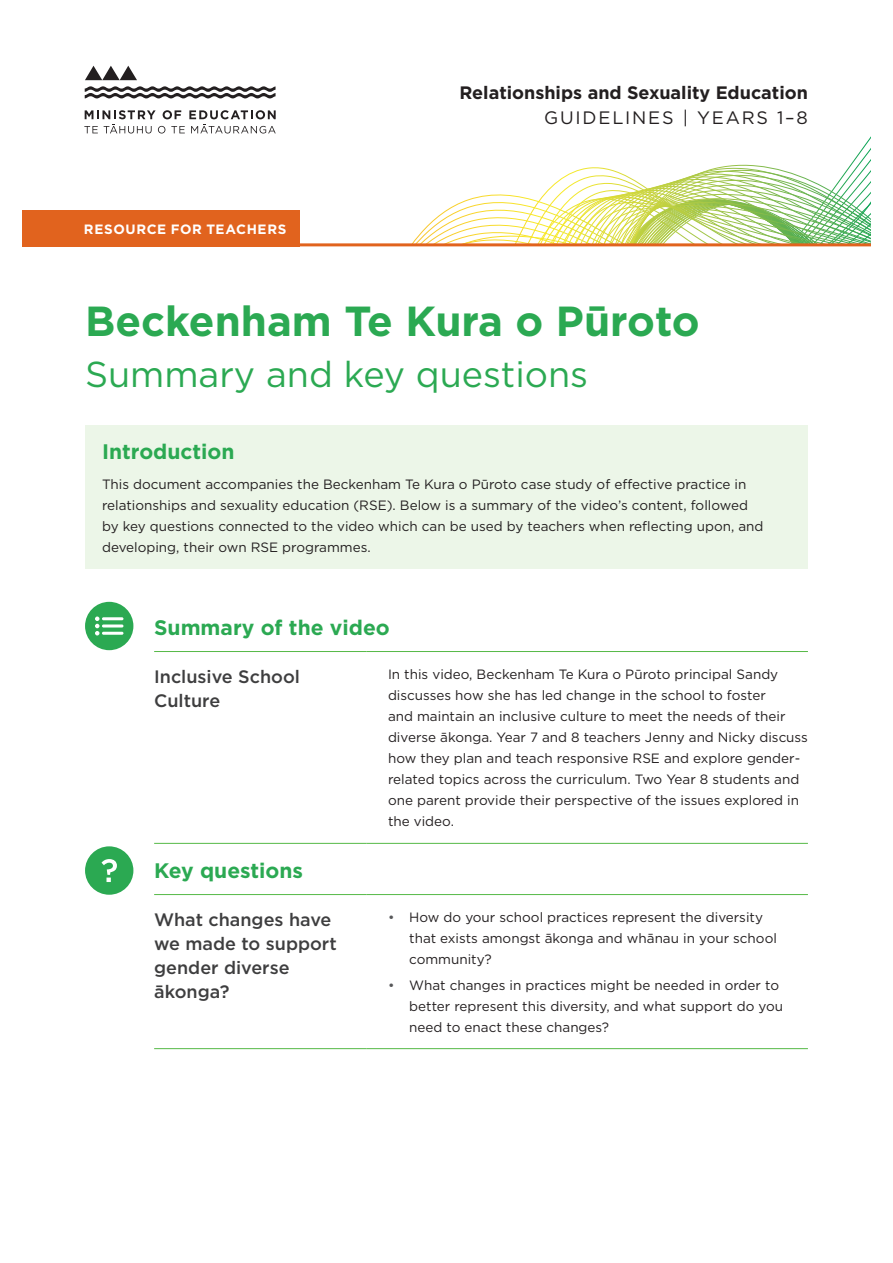
<style>
.page{position:relative;width:893px;height:1263px;background:#fff}
.page>*{position:absolute;margin:0;border:0;box-sizing:border-box;transform-origin:0 0}
.H1_green{font:700 42px "Gotham";color:#2ba952}
.H2_green{font:36px "Gotham";color:#2ba952}
.H3_green{font:700 21px "Gotham";color:#2ba952}
.t1{font:500 18px/24px "Gotham";color:#3e3e3f}
.t2{font:700 18px "Gotham";color:#231f20}
.t3{font:18px "Gotham";letter-spacing:.1em;color:#231f20}
.Body{font:13.5px/21px "Gotham";color:#231f20}
.t4{font:700 13.5px "Gotham";letter-spacing:.045em;color:#fff}
.s1{color:#57585a}
</style>
<div class="page">
<svg style="left:550px;top:165px;width:321px;height:23px"></svg>
<svg style="left:299px;top:188px;width:572px;height:55px"></svg>
<hr style="left:21px;top:243px;width:851px;height:3px;background:#e1631e">
<svg style="left:84px;top:110px;width:192px;height:24px"></svg>
<svg style="left:85px;top:66px;width:52px;height:14px"></svg>
<svg style="left:85px;top:86px;width:191px;height:12px"></svg>
<div style="left:21px;top:210px;width:278px;height:36px;background:#e1631e"></div>
<div style="left:85px;top:425px;width:723px;height:144px;background:#ecf6e8"></div>
<div style="left:85px;top:602px;width:48px;height:48px;background:#2ba952;border-radius:50%"></div>
<hr style="left:102px;top:617px;width:21px;height:3px;background:#fff;border-radius:2px">
<hr style="left:102px;top:624px;width:21px;height:3px;background:#fff;border-radius:2px">
<hr style="left:102px;top:632px;width:21px;height:3px;background:#fff;border-radius:2px">
<svg style="left:95px;top:616px;width:4px;height:19px"></svg>
<hr style="left:154px;top:651px;width:213px;height:1px;background:#56b947">
<hr style="left:367px;top:651px;width:441px;height:1px;background:#56b947">
<hr style="left:154px;top:843px;width:213px;height:1px;background:#56b947">
<hr style="left:367px;top:843px;width:441px;height:1px;background:#56b947">
<div style="left:85px;top:846px;width:48px;height:49px;background:#2ba952;border-radius:50%"></div>
<svg style="left:102px;top:859px;width:15px;height:23px"></svg>
<hr style="left:154px;top:894px;width:213px;height:1px;background:#56b947">
<hr style="left:367px;top:894px;width:441px;height:1px;background:#56b947">
<hr style="left:154px;top:1048px;width:213px;height:1px;background:#56b947">
<hr style="left:367px;top:1048px;width:441px;height:1px;background:#56b947">
<p class="t4" style="left:84px;top:220px;width:204px">RESOURCE FOR TEACHERS</p>
<h3 class="t2" style="left:459px;top:81px;width:350px">Relationships and Sexuality Education</h3>
<h3 class="t3" style="left:544px;top:106px;width:265px">GUIDELINES | YEARS 1–8</h3>
<h1 class="H1_green" style="left:85px;top:293px;width:616px">Beckenham Te Kura o Pūroto</h1>
<h2 class="H2_green" style="left:85px;top:351px;width:505px">Summary and key questions</h2>
<h3 class="H3_green" style="left:102px;top:438px;width:134px">Introduction</h3>
<p class="Body" style="left:102px;top:473px;width:663px">This document accompanies the Beckenham Te Kura o Pūroto case study of effective practice in relationships and sexuality education (RSE). Below is a summary of the video’s content, followed by key questions connected to the video which can be used by teachers when reflecting upon, and developing, their own RSE programmes.</p>
<h3 class="H3_green" style="left:154px;top:613px;width:237px">Summary of the video</h3>
<h4 class="t1" style="left:154px;top:664px;width:147px">Inclusive School<br>Culture</h4>
<p class="Body" style="left:388px;top:664px;width:421px">In this video, Beckenham Te Kura o Pūroto principal Sandy discusses how she has led change in the school to foster<br>and maintain an inclusive culture to meet the needs of their diverse ākonga. Year 7 and 8 teachers Jenny and Nicky discuss how they plan and teach responsive RSE and explore gender&shy;related topics across the curriculum. Two Year 8 students and one parent provide their perspective of the issues explored in the video.</p>
<h3 class="H3_green" style="left:154px;top:856px;width:151px">Key questions</h3>
<h4 class="t1" style="left:154px;top:907px;width:184px">What changes have we made to support gender diverse ākonga?</h4>
<p class="Body" style="left:409px;top:907px;width:369px;text-indent:-21px"><span class="s1">•</span> How do your school practices represent the diversity that exists amongst ākonga and whānau in your school community?</p>
<p class="Body" style="left:409px;top:974px;width:375px;text-indent:-21px"><span class="s1">•</span> What changes in practices might be needed in order to better represent this diversity, and what support do you need to enact these changes?</p>
</div>
